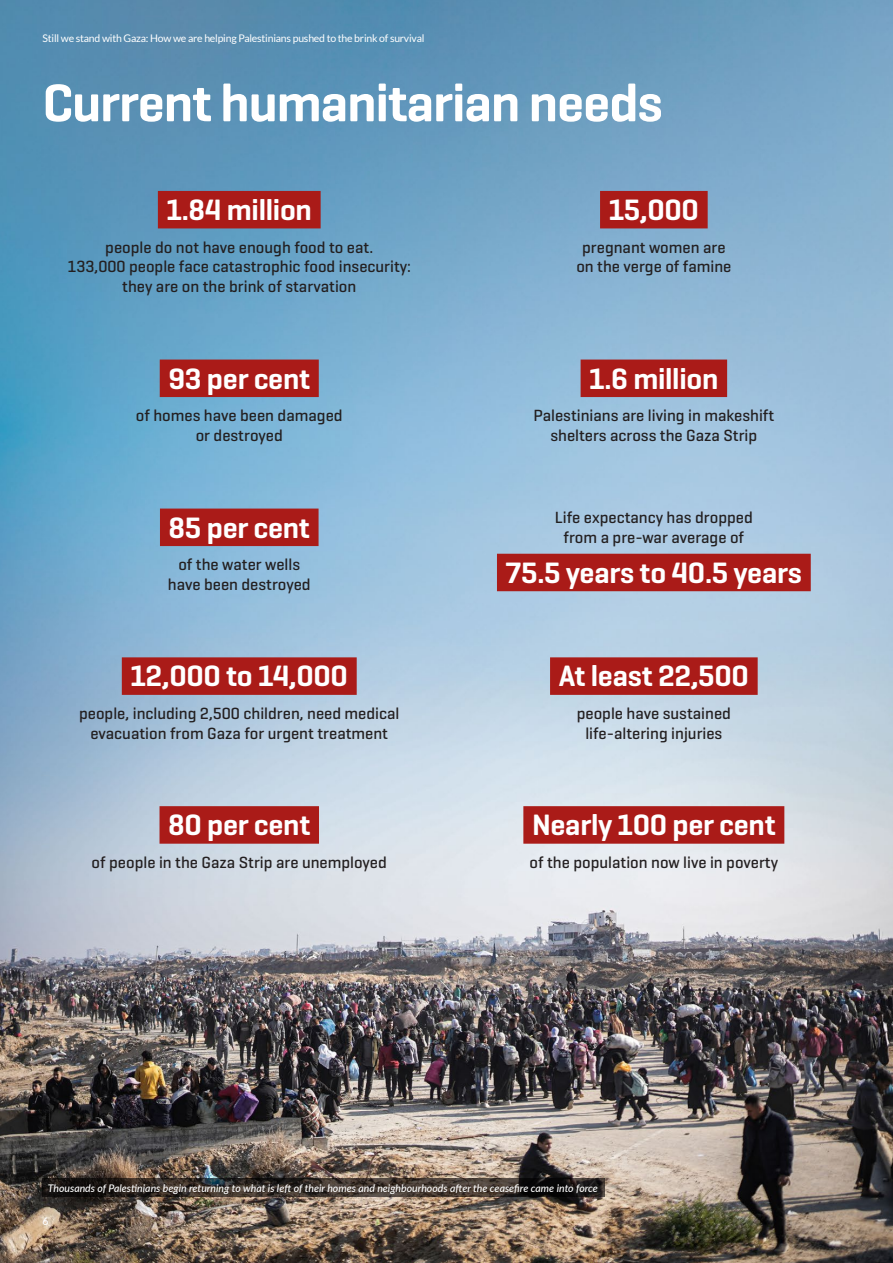
<style>
.page{position:relative;width:893px;height:1263px;background:#fff}
.page>*{position:absolute;margin:0;border:0;box-sizing:border-box;transform-origin:0 0}
.t1{font:600 54px "Geogrotesque";letter-spacing:-.02em;color:#fff}
.t2{font:600 30px "Geogrotesque";letter-spacing:-.01em;color:#fff}
.t3{font:500 16.5px/19.8px "Geogrotesque";color:#231f20;text-align:center}
.t4{font:italic 500 10.5px "Lato";color:#fff}
.t5{font:10.5px "Lato";letter-spacing:-.02em;color:#fff}
.t6{font:600 10.5px "Lato";color:#fff}
</style>
<div class="page">
<img style="left:0;top:0;width:893px;height:1263px">
<div style="left:158px;top:191px;width:163px;height:37px;background:#aa1b18"></div>
<div style="left:160px;top:360px;width:159px;height:37px;background:#aa1b18"></div>
<div style="left:160px;top:509px;width:159px;height:37px;background:#aa1b18"></div>
<div style="left:122px;top:657px;width:235px;height:38px;background:#aa1b18"></div>
<div style="left:160px;top:806px;width:159px;height:38px;background:#aa1b18"></div>
<div style="left:600px;top:191px;width:108px;height:37px;background:#aa1b18"></div>
<div style="left:581px;top:360px;width:146px;height:37px;background:#aa1b18"></div>
<div style="left:497px;top:554px;width:314px;height:37px;background:#aa1b18"></div>
<div style="left:523px;top:806px;width:261px;height:38px;background:#aa1b18"></div>
<div style="left:550px;top:657px;width:208px;height:38px;background:#aa1b18"></div>
<svg style="left:43px;top:1178px;width:562px;height:19px;background:#302924"></svg>
<p class="t5" style="left:43px;top:33px;width:384px">Still we stand with Gaza: How we are helping Palestinians pushed to the brink of survival</p>
<h1 class="t1" style="left:43px;top:69px;width:622px">Current humanitarian needs</h1>
<h2 class="t2" style="left:167px;top:191px;width:147px">1.84 million</h2>
<p class="t3" style="left:67px;top:237px;width:345px">people do not have enough food to eat.<br>133,000 people face catastrophic food insecurity: they are on the brink of starvation</p>
<h2 class="t2" style="left:168px;top:360px;width:143px">93 per cent</h2>
<p class="t3" style="left:136px;top:405px;width:208px">of homes have been damaged or destroyed</p>
<h2 class="t2" style="left:169px;top:509px;width:143px">85 per cent</h2>
<p class="t3" style="left:168px;top:554px;width:144px">of the water wells have been destroyed</p>
<h2 class="t2" style="left:130px;top:657px;width:219px">12,000 to 14,000</h2>
<p class="t3" style="left:79px;top:703px;width:322px">people, including 2,500 children, need medical evacuation from Gaza for urgent treatment</p>
<h2 class="t2" style="left:168px;top:806px;width:144px">80 per cent</h2>
<p class="t3" style="left:92px;top:852px;width:297px">of people in the Gaza Strip are unemployed</p>
<h2 class="t2" style="left:609px;top:191px;width:92px">15,000</h2>
<p class="t3" style="left:576px;top:237px;width:156px">pregnant women are on the verge of famine</p>
<h2 class="t2" style="left:589px;top:360px;width:131px">1.6 million</h2>
<p class="t3" style="left:533px;top:405px;width:242px">Palestinians are living in makeshift shelters across the Gaza Strip</p>
<p class="t3" style="left:555px;top:507px;width:199px">Life expectancy has dropped from a pre-war average of</p>
<h2 class="t2" style="left:506px;top:555px;width:298px">75.5 years to 40.5 years</h2>
<h2 class="t2" style="left:559px;top:657px;width:192px">At least 22,500</h2>
<p class="t3" style="left:577px;top:703px;width:156px">people have sustained life-altering injuries</p>
<h2 class="t2" style="left:532px;top:806px;width:245px">Nearly 100 per cent</h2>
<p class="t3" style="left:529px;top:852px;width:250px">of the population now live in poverty</p>
<p class="t4" style="left:48px;top:1180px;width:552px">Thousands of Palestinians begin returning to what is left of their homes and neighbourhoods after the ceasefire came into force</p>
<p class="t6" style="left:43px;top:1213px;width:8px">6</p>
</div>
